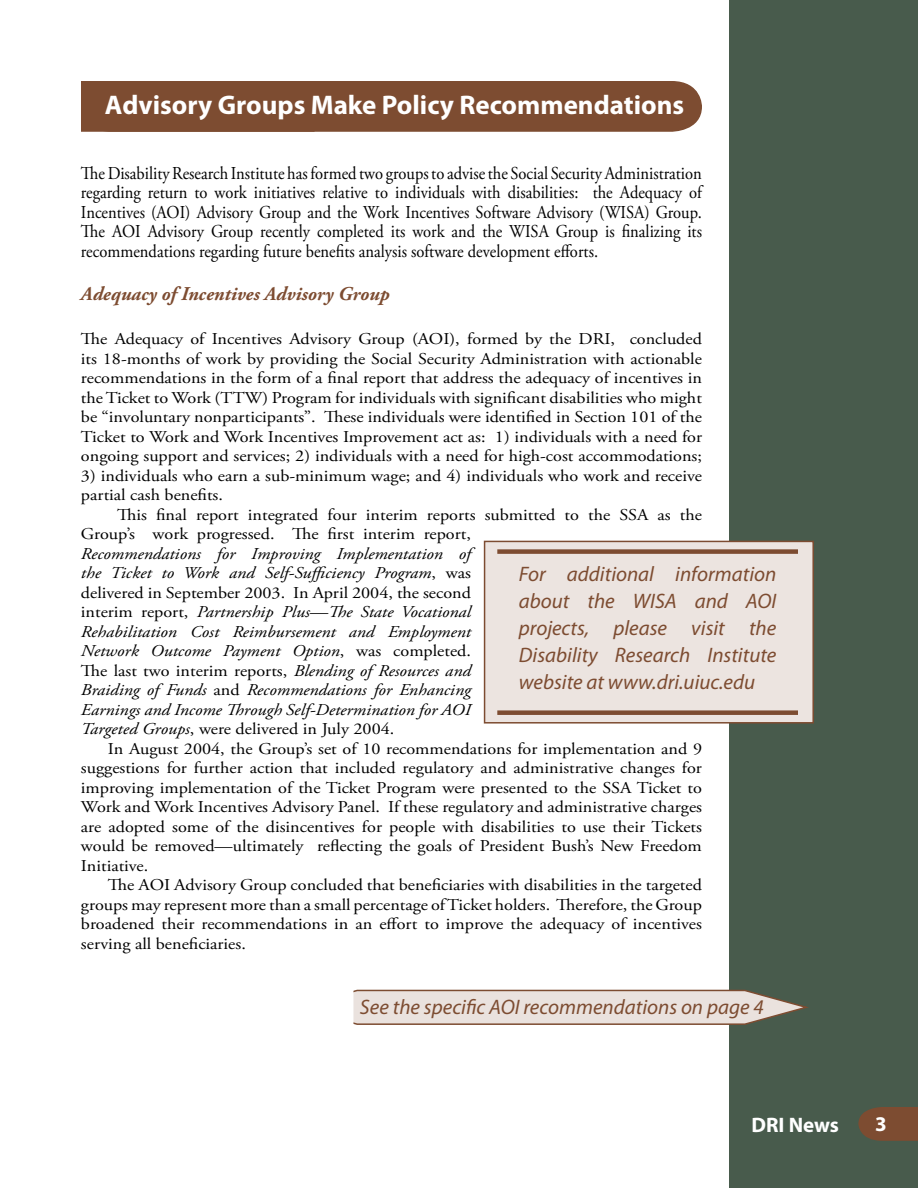
<style>
.page{position:relative;width:918px;height:1188px;background:#fff}
.page>*{position:absolute;margin:0;border:0;box-sizing:border-box;transform-origin:0 0}
.DRI_Knockout_Headline_option_2__myriad{font:700 27px "Myriad Pro";color:#fff}
.pull_quote{font:italic 21px/27px "Myriad Pro";color:#7d4c31;text-align:justify}
.DRI_subhead_option_2__myriad{font:italic 21px "Myriad Pro";color:#7d4c31}
.DRI_knockout_subhead{font:700 21px "Myriad Pro";color:#fff}
.DRI_Subhead__colored{font:italic 700 19.5px "Adobe Garamond Pro";color:#7d4c31}
.First_paragraph_body_text{font:18.15px/19.5px "Adobe Garamond Pro";color:#000;text-align:justify;scale:.91 1}
.DRI_Body_Text{font:16.5px/19.5px "Adobe Garamond Pro";color:#000;text-align:justify;scale:1.1 1}
.First_paragraph_body_text-2{font:16.5px/19.5px "Adobe Garamond Pro";color:#000;text-align:justify;scale:1.1 1}
.DRI_Body_Text-2{font:italic 16.5px/19.5px "Adobe Garamond Pro";color:#000;scale:1.1 1}
.s1{font-style:normal}
</style>
<div class="page">
<div style="left:729px;top:0;width:189px;height:1188px;background:#485b4c"></div>
<svg style="left:858px;top:1106px;width:60px;height:34px"></svg>
<div style="left:315px;top:81px;width:387px;height:50px;background:#7d4c31"></div>
<div style="left:82px;top:82px;width:232px;height:49px;background:#7d4c31"></div>
<div style="left:81px;top:81px;width:234px;height:51px;border:2px solid #7d4c31"></div>
<div style="left:485px;top:541px;width:328px;height:182px;background:#ece4e0"></div>
<div style="left:484px;top:541px;width:330px;height:183px;border:2px solid #7d4c31"></div>
<div style="left:497px;top:549px;width:301px;height:5px;background:#7d4c31"></div>
<div style="left:497px;top:710px;width:301px;height:5px;background:#7d4c31"></div>
<svg style="left:353px;top:989px;width:455px;height:37px"></svg>
<p class="DRI_Knockout_Headline_option_2__myriad" style="left:105px;top:90px;width:581px">Advisory Groups Make Policy Recommendations</p>
<p class="First_paragraph_body_text" style="left:81px;top:164px;width:684px">The Disability Research Institute has formed two groups to advise the Social Security Administration regarding return to work initiatives relative to individuals with disabilities: the Adequacy of Incentives (AOI) Advisory Group and the Work Incentives Software Advisory (WISA) Group.<br>The AOI Advisory Group recently completed its work and the WISA Group is finalizing its recommendations regarding future benefits analysis software development efforts.</p>
<p class="DRI_Subhead__colored" style="left:81px;top:282px;width:310px">Adequacy of Incentives Advisory Group</p>
<p class="First_paragraph_body_text-2" style="left:81px;top:330px;width:566px">The Adequacy of Incentives Advisory Group (AOI), formed by the DRI, concluded its 18-months of work by providing the Social Security Administration with actionable recommendations in the form of a final report that address the adequacy of incentives in the Ticket to Work (TTW) Program for individuals with significant disabilities who might be “involuntary nonparticipants”. These individuals were identified in Section 101 of the Ticket to Work and Work Incentives Improvement act as: 1) individuals with a need for ongoing support and services; 2) individuals with a need for high-cost accommodations;</p>
<p class="First_paragraph_body_text-2" style="left:81px;top:466px;width:566px">3) individuals who earn a sub-minimum wage; and 4) individuals who work and receive partial cash benefits.</p>
<p class="DRI_Body_Text-2" style="left:81px;top:505px;width:566px;text-indent:36px"><span class="s1">This final report integrated four interim reports submitted to the SSA as the Group’s work progressed. The first interim report,<br></span>Recommendations for Improving Implementation of<br>the Ticket to Work and Self-Sufficiency Program<span class="s1">, was<br>delivered in September 2003. In April 2004, the second<br>interim report,</span> Partnership Plus—The State Vocational<br>Rehabilitation Cost Reimbursement and Employment<br>Network Outcome Payment Option<span class="s1">, was completed.<br>The last two interim reports,</span> Blending of Resources and<br>Braiding of Funds <span class="s1">and</span> Recommendations for Enhancing<br>Earnings and Income Through Self-Determination for AOI<br>Targeted Groups<span class="s1">, were delivered in July 2004.</span></p>
<p class="DRI_Body_Text" style="left:81px;top:739px;width:566px;text-indent:27px">In August 2004, the Group’s set of 10 recommendations for implementation and 9 suggestions for further action that included regulatory and administrative changes for improving implementation of the Ticket Program were presented to the SSA Ticket to Work and Work Incentives Advisory Panel. If these regulatory and administrative charges are adopted some of the disincentives for people with disabilities to use their Tickets would be removed—ultimately reflecting the goals of President Bush’s New Freedom Initiative.</p>
<p class="DRI_Body_Text" style="left:81px;top:876px;width:566px;text-indent:27px">The AOI Advisory Group concluded that beneficiaries with disabilities in the targeted groups may represent more than a small percentage of Ticket holders. Therefore, the Group broadened their recommendations in an effort to improve the adequacy of incentives serving all beneficiaries.</p>
<p class="pull_quote" style="left:519px;top:561px;width:259px">For additional information about the WISA and AOI projects, please visit the Disability Research Institute website at www.dri.uiuc.edu</p>
<p class="DRI_subhead_option_2__myriad" style="left:360px;top:995px;width:405px">See the specific AOI recommendations on page 4</p>
<p class="DRI_knockout_subhead" style="left:752px;top:1113px;width:89px">DRI News</p>
<p class="DRI_knockout_subhead" style="left:875px;top:1113px;width:13px">3</p>
</div>
